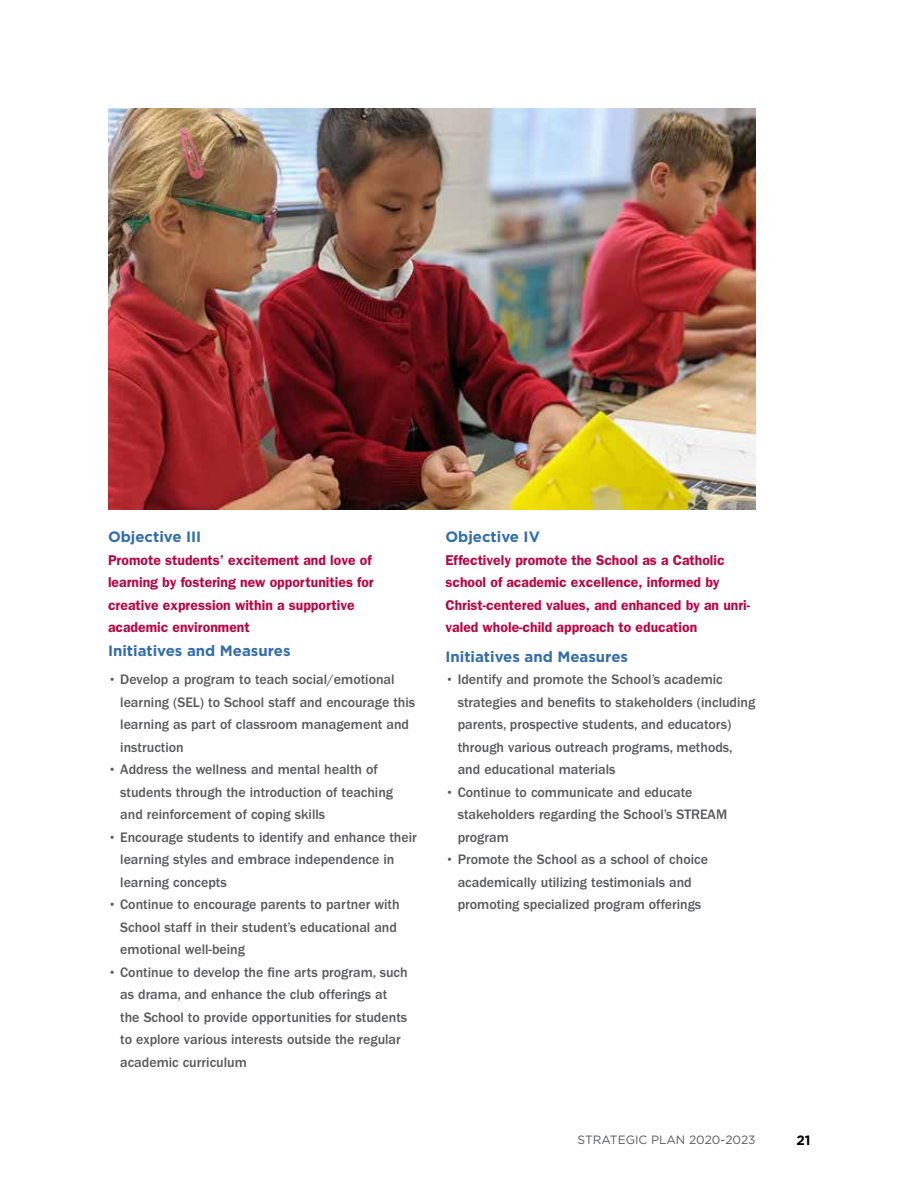
<style>
.page{position:relative;width:918px;height:1188px;background:#fff}
.page>*{position:absolute;margin:0;border:0;box-sizing:border-box;transform-origin:0 0}
.t1{font:700 15px "Gotham";color:#326dac}
.t2{font:500 14.25px/22.5px "Franklin Gothic";color:#58595b}
.t3{font:600 14.25px/22.5px "Franklin Gothic";color:#b90643}
.t4{font:700 13.5px "Gotham";color:#000}
.t5{font:12px "Gotham";color:#58595b}
</style>
<div class="page">
<img style="left:108px;top:108px;width:648px;height:402px">
<p class="t1" style="left:108px;top:528px;width:95px">Objective III</p>
<p class="t3" style="left:108px;top:549px;width:267px">Promote students’ excitement and love of learning by fostering new opportunities for creative expression within a supportive academic environment</p>
<p class="t1" style="left:108px;top:642px;width:184px">Initiatives and Measures</p>
<p class="t2" style="left:120px;top:668px;width:296px;text-indent:-12px">• Develop a program to teach social/emotional learning (SEL) to School staff and encourage this learning as part of classroom management and instruction</p>
<p class="t2" style="left:120px;top:758px;width:274px;text-indent:-12px">• Address the wellness and mental health of students through the introduction of teaching and reinforcement of coping skills</p>
<p class="t2" style="left:120px;top:826px;width:298px;text-indent:-12px">• Encourage students to identify and enhance their learning styles and embrace independence in learning concepts</p>
<p class="t2" style="left:120px;top:893px;width:281px;text-indent:-12px">• Continue to encourage parents to partner with<br>School staff in their student’s educational and emotional well-being</p>
<p class="t2" style="left:120px;top:961px;width:289px;text-indent:-12px">• Continue to develop the fine arts program, such as drama, and enhance the club offerings at the School to provide opportunities for students to explore various interests outside the regular academic curriculum</p>
<p class="t1" style="left:446px;top:528px;width:96px">Objective IV</p>
<p class="t3" style="left:446px;top:549px;width:306px">Effectively promote the School as a Catholic school of academic excellence, informed by Christ-centered values, and enhanced by an unri&shy;valed whole-child approach to education</p>
<p class="t1" style="left:446px;top:648px;width:184px">Initiatives and Measures</p>
<p class="t2" style="left:458px;top:668px;width:299px;text-indent:-12px">• Identify and promote the School’s academic strategies and benefits to stakeholders (including parents, prospective students, and educators) through various outreach programs, methods, and educational materials</p>
<p class="t2" style="left:458px;top:781px;width:271px;text-indent:-12px">• Continue to communicate and educate stakeholders regarding the School’s STREAM program</p>
<p class="t2" style="left:446px;top:848px;width:264px;text-align:center">• Promote the School as a school of choice academically utilizing testimonials and promoting specialized program offerings</p>
<p class="t5" style="left:578px;top:1133px;width:180px">STRATEGIC PLAN 2020-2023</p>
<p class="t4" style="left:797px;top:1133px;width:16px">21</p>
</div>
